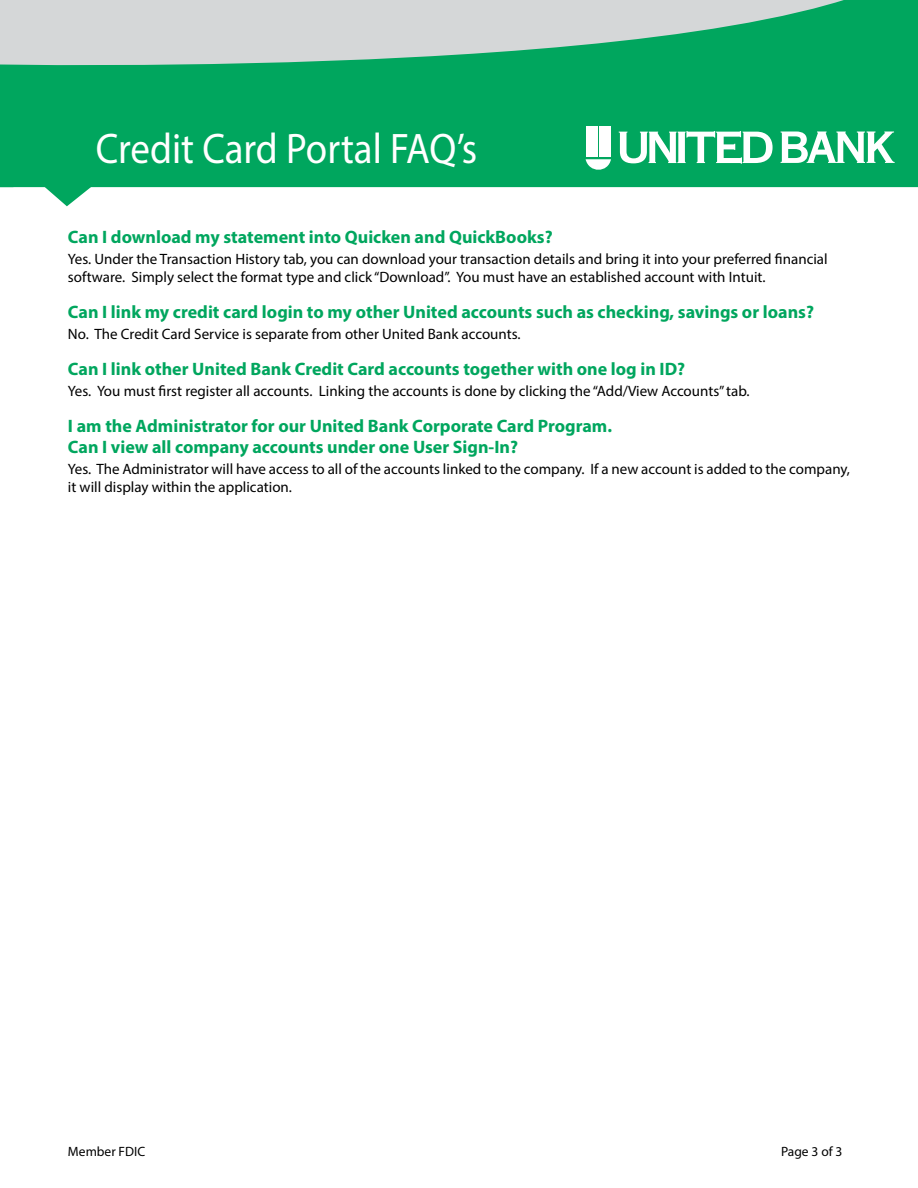
<style>
.page{position:relative;width:918px;height:1188px;background:#fff}
.page>*{position:absolute;margin:0;border:0;box-sizing:border-box;transform-origin:0 0}
.t1{font:42.9px "Myriad Pro";color:#fff;scale:.91 1}
.t2{font:700 18px/21px "Myriad Pro";color:#00a65e}
.t3{font:15px/18px "Myriad Pro";color:#000}
.t4{font:13.5px "Myriad Pro";color:#000}
</style>
<div class="page">
<svg style="left:0;top:0;width:918px;height:187px;background:#37b27d"></svg>
<svg style="left:43px;top:186px;width:50px;height:20px"></svg>
<svg style="left:781px;top:132px;width:114px;height:31px"></svg>
<svg style="left:619px;top:131px;width:154px;height:33px"></svg>
<div style="left:586px;top:127px;width:12px;height:30px;background:#fff"></div>
<div style="left:599px;top:127px;width:12px;height:30px;background:#fff"></div>
<svg style="left:586px;top:159px;width:25px;height:11px"></svg>
<h1 class="t1" style="left:96px;top:122px;width:421px">Credit Card Portal FAQ’s</h1>
<p class="t2" style="left:68px;top:226px;width:486px">Can I download my statement into Quicken and QuickBooks?</p>
<p class="t3" style="left:68px;top:250px;width:761px">Yes. Under the Transaction History tab, you can download your transaction details and bring it into your preferred financial software. Simply select the format type and click “Download”. You must have an established account with Intuit.</p>
<p class="t2" style="left:68px;top:301px;width:748px">Can I link my credit card login to my other United accounts such as checking, savings or loans?</p>
<p class="t3" style="left:68px;top:325px;width:454px">No. The Credit Card Service is separate from other United Bank accounts.</p>
<p class="t2" style="left:68px;top:358px;width:619px">Can I link other United Bank Credit Card accounts together with one log in ID?</p>
<p class="t3" style="left:68px;top:382px;width:683px">Yes. You must first register all accounts. Linking the accounts is done by clicking the “Add/View Accounts” tab.</p>
<p class="t2" style="left:68px;top:415px;width:546px">I am the Administrator for our United Bank Corporate Card Program.<br>Can I view all company accounts under one User Sign-In?</p>
<p class="t3" style="left:68px;top:460px;width:784px">Yes. The Administrator will have access to all of the accounts linked to the company. If a new account is added to the company, it will display within the application.</p>
<p class="t4" style="left:68px;top:1143px;width:79px">Member FDIC</p>
<p class="t4" style="left:781px;top:1143px;width:63px">Page 3 of 3</p>
</div>
